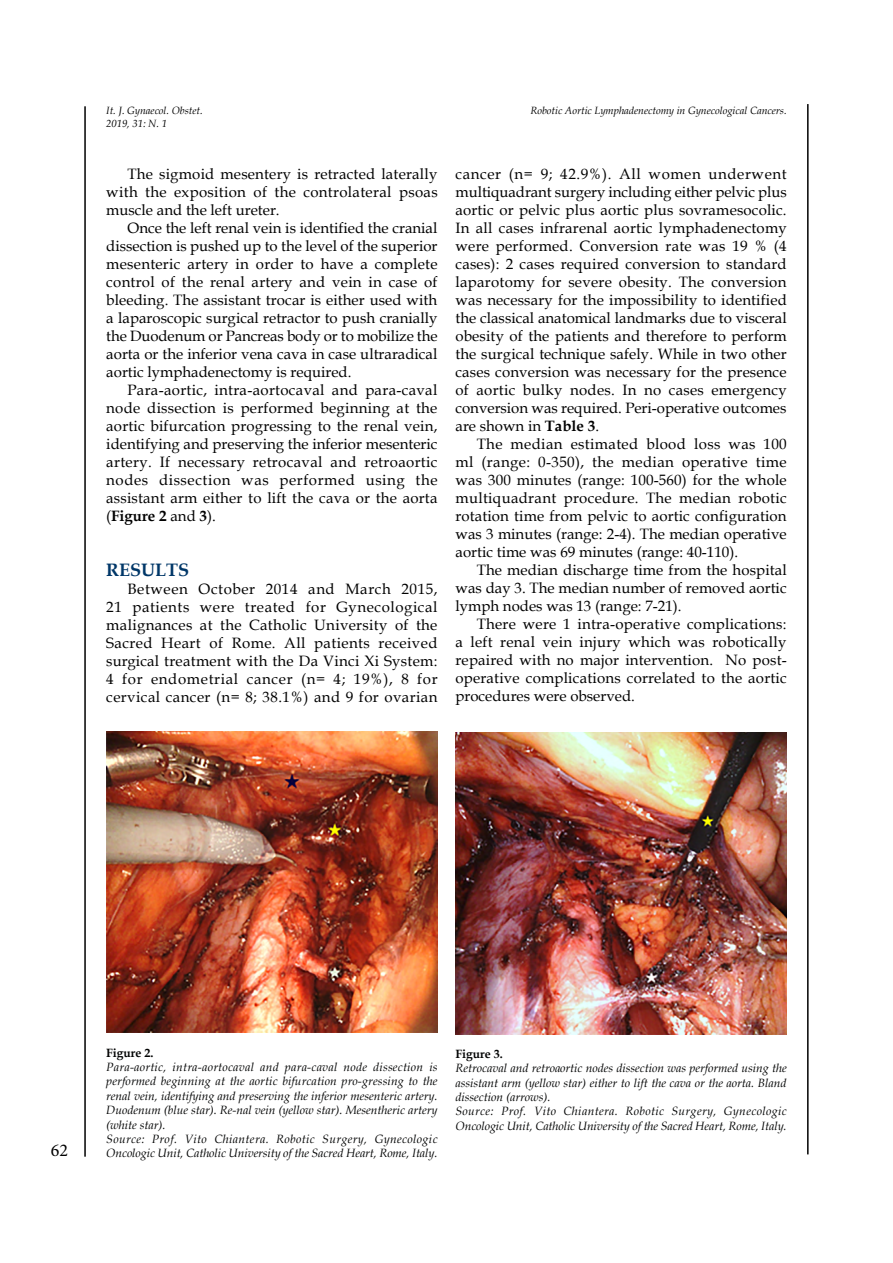
<style>
.page{position:relative;width:893px;height:1263px;background:#fff}
.page>*{position:absolute;margin:0;border:0;box-sizing:border-box;transform-origin:0 0}
.t1{font:700 18px "Book Antiqua";color:#003768}
.t2{font:18px "Minion Pro";color:#000}
.t3{font:15px/18px "Book Antiqua";color:#000;text-align:justify}
.t4{font:italic 12px/14.4px "Book Antiqua";color:#010202}
.t5{font:700 12px "Book Antiqua";color:#010202}
.t6{font:italic 10.5px/12.6px "Book Antiqua";color:#000}
.s1{font-weight:700}
</style>
<div class="page">
<hr style="left:84px;top:106px;width:2px;height:1051px;background:#000">
<hr style="left:807px;top:104px;width:2px;height:1050px;background:#000">
<img style="left:106px;top:731px;width:331px;height:302px">
<img style="left:455px;top:733px;width:332px;height:301px">
<p class="t6" style="left:106px;top:104px;width:98px">It. J. Gynaecol. Obstet.<br>2019, 31: N. 1</p>
<p class="t3" style="left:106px;top:164px;width:333px;text-indent:21px">The sigmoid mesentery is retracted laterally with the exposition of the controlateral psoas muscle and the left ureter.</p>
<p class="t3" style="left:106px;top:218px;width:333px;text-indent:21px">Once the left renal vein is identified the cranial dissection is pushed up to the level of the superior mesenteric artery in order to have a complete control of the renal artery and vein in case of bleeding. The assistant trocar is either used with a laparoscopic surgical retractor to push cranially the Duodenum or Pancreas body or to mobilize the aorta or the inferior vena cava in case ultraradical aortic lymphadenectomy is required.</p>
<p class="t3" style="left:106px;top:380px;width:333px;text-indent:21px">Para-aortic, intra-aortocaval and para-caval node dissection is performed beginning at the aortic bifurcation progressing to the renal vein, identifying and preserving the inferior mesenteric artery. If necessary retrocaval and retroaortic nodes dissection was performed using the assistant arm either to lift the cava or the aorta (<span class="s1">Figure 2</span> and <span class="s1">3</span>).</p>
<p class="t1" style="left:106px;top:558px;width:84px">RESULTS</p>
<p class="t3" style="left:106px;top:580px;width:333px;text-indent:21px">Between October 2014 and March 2015, 21 patients were treated for Gynecological malignances at the Catholic University of the Sacred Heart of Rome. All patients received surgical treatment with the Da Vinci Xi System:<br>4 for endometrial cancer (n= 4; 19%), 8 for cervical cancer (n= 8; 38.1%) and 9 for ovarian</p>
<p class="t6" style="left:530px;top:104px;width:258px">Robotic Aortic Lymphadenectomy in Gynecological Cancers.</p>
<p class="t3" style="left:455px;top:164px;width:333px">cancer (n= 9; 42.9%). All women underwent multiquadrant surgery including either pelvic plus aortic or pelvic plus aortic plus sovramesocolic.<br>In all cases infrarenal aortic lymphadenectomy were performed. Conversion rate was 19 % (4 cases): 2 cases required conversion to standard laparotomy for severe obesity. The conversion was necessary for the impossibility to identified the classical anatomical landmarks due to visceral obesity of the patients and therefore to perform the surgical technique safely. While in two other cases conversion was necessary for the presence of aortic bulky nodes. In no cases emergency conversion was required. Peri-operative outcomes are shown in <span class="s1">Table 3</span>.</p>
<p class="t3" style="left:455px;top:434px;width:333px;text-indent:21px">The median estimated blood loss was 100 ml (range: 0-350), the median operative time was 300 minutes (range: 100-560) for the whole multiquadrant procedure. The median robotic rotation time from pelvic to aortic configuration was 3 minutes (range: 2-4). The median operative aortic time was 69 minutes (range: 40-110).</p>
<p class="t3" style="left:455px;top:560px;width:333px;text-indent:21px">The median discharge time from the hospital was day 3. The median number of removed aortic lymph nodes was 13 (range: 7-21).</p>
<p class="t3" style="left:455px;top:614px;width:333px;text-indent:21px">There were 1 intra-operative complications: a left renal vein injury which was robotically repaired with no major intervention. No post&shy;operative complications correlated to the aortic procedures were observed.</p>
<p class="t2" style="left:51px;top:1139px;width:19px">62</p>
<p class="t5" style="left:106px;top:1044px;width:49px">Figure 2.</p>
<p class="t4" style="left:106px;top:1059px;width:333px">Para-aortic, intra-aortocaval and para-caval node dissection is performed beginning at the aortic bifurcation pro-gressing to the renal vein, identifying and preserving the inferior mesenteric artery.<br>Duodenum (blue star). Re-nal vein (yellow star). Mesentheric artery (white star).<br>Source: Prof. Vito Chiantera. Robotic Surgery, Gynecologic Oncologic Unit, Catholic University of the Sacred Heart, Rome, Italy.</p>
<p class="t5" style="left:455px;top:1045px;width:49px">Figure 3.</p>
<p class="t4" style="left:455px;top:1060px;width:333px">Retrocaval and retroaortic nodes dissection was performed using the assistant arm (yellow star) either to lift the cava or the aorta. Bland dissection (arrows).<br>Source: Prof. Vito Chiantera. Robotic Surgery, Gynecologic Oncologic Unit, Catholic University of the Sacred Heart, Rome, Italy.</p>
</div>
